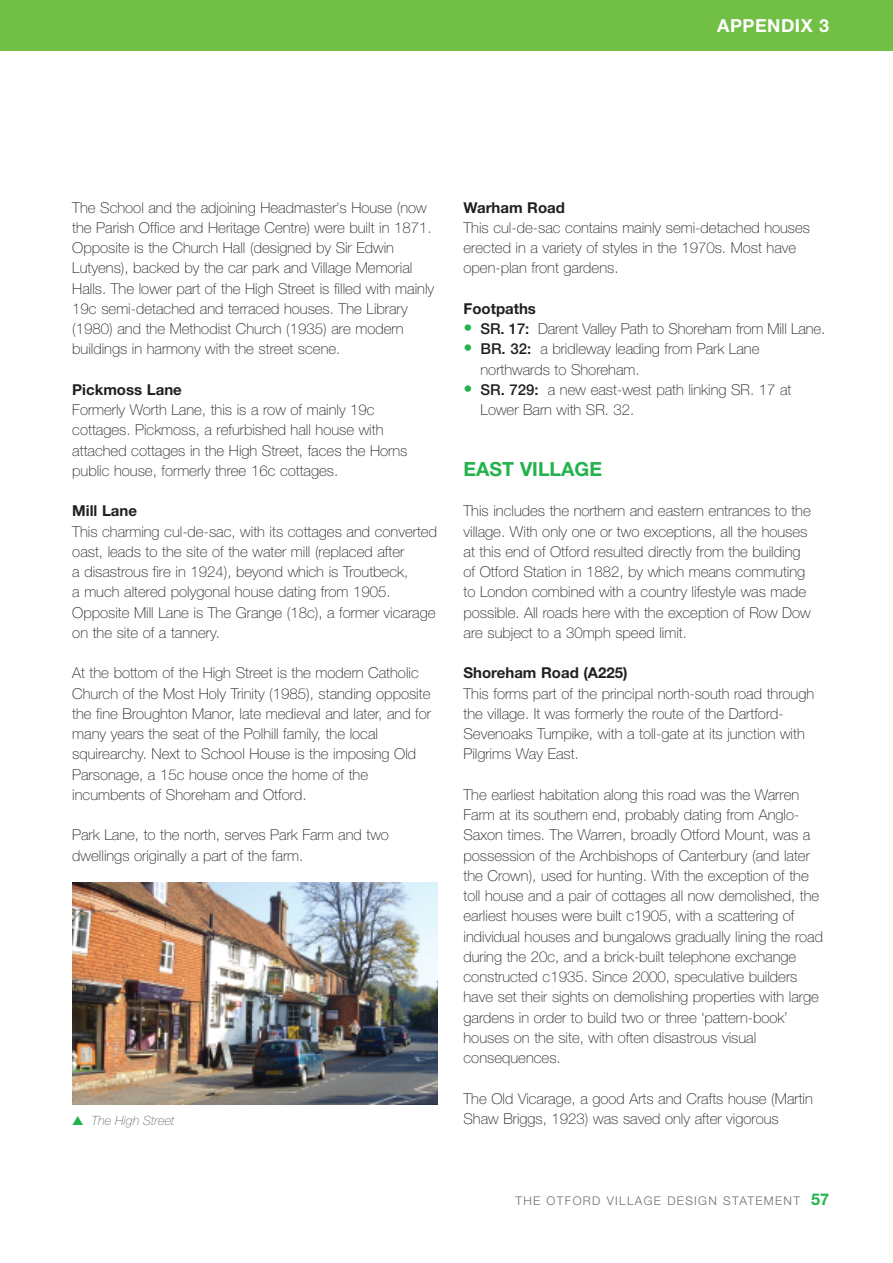
<style>
.page{position:relative;width:893px;height:1263px;background:#fff}
.page>*{position:absolute;margin:0;border:0;box-sizing:border-box;transform-origin:0 0}
.t1{font:700 19.5px "Helvetica Neue";color:#23b24b}
.t2{font:700 18px "Helvetica Neue";letter-spacing:.03em;color:#fff}
.t3{font:100 15px/20.2px "Helvetica Neue";color:#231f20}
.t4{font:700 15px "Helvetica Neue";color:#231f20}
.t5{font:italic 100 12.75px "Helvetica Neue";color:#6c6d70}
.t6{font:300 12px "Helvetica Neue";letter-spacing:.11em;color:#6c6d70}
.s1{color:#23b24b}
.s2{font-size:18px;color:#23b24b}
.s3{font-weight:500}
.s4{font-weight:700;font-size:16.2px;color:#23b24b}
</style>
<div class="page">
<div style="left:0;top:0;width:893px;height:51px;background:#71bf44"></div>
<img style="left:72px;top:882px;width:366px;height:222px">
<p class="t2" style="left:717px;top:19px;width:114px">APPENDIX 3</p>
<p class="t3" style="left:72px;top:198px;width:363px">The School and the adjoining Headmaster's House (now the Parish Office and Heritage Centre) were built in 1871.<br>Opposite is the Church Hall (designed by Sir Edwin Lutyens), backed by the car park and Village Memorial Halls. The lower part of the High Street is filled with mainly 19c semi-detached and terraced houses. The Library (1980) and the Methodist Church (1935) are modern buildings in harmony with the street scene.</p>
<p class="t4" style="left:72px;top:384px;width:111px">Pickmoss Lane</p>
<p class="t3" style="left:72px;top:401px;width:337px">Formerly Worth Lane, this is a row of mainly 19c cottages. Pickmoss, a refurbished hall house with attached cottages in the High Street, faces the Horns public house, formerly three 16c cottages.</p>
<p class="t4" style="left:72px;top:506px;width:66px">Mill Lane</p>
<p class="t3" style="left:72px;top:522px;width:366px">This charming cul-de-sac, with its cottages and converted oast, leads to the site of the water mill (replaced after<br>a disastrous fire in 1924), beyond which is Troutbeck,<br>a much altered polygonal house dating from 1905.<br>Opposite Mill Lane is The Grange (18c), a former vicarage on the site of a tannery.</p>
<p class="t3" style="left:72px;top:664px;width:360px">At the bottom of the High Street is the modern Catholic Church of the Most Holy Trinity (1985), standing opposite the fine Broughton Manor, late medieval and later, and for many years the seat of the Polhill family, the local squirearchy. Next to School House is the imposing Old Parsonage, a 15c house once the home of the incumbents of Shoreham and Otford.</p>
<p class="t3" style="left:72px;top:826px;width:318px">Park Lane, to the north, serves Park Farm and two dwellings originally a part of the farm.</p>
<p class="t5" style="left:72px;top:1115px;width:104px"><span class="s1">▲</span> The High Street</p>
<p class="t4" style="left:463px;top:202px;width:103px">Warham Road</p>
<p class="t3" style="left:463px;top:219px;width:348px">This cul-de-sac contains mainly semi-detached houses erected in a variety of styles in the 1970s. Most have open-plan front gardens.</p>
<p class="t4" style="left:463px;top:303px;width:74px">Footpaths</p>
<p class="t3" style="left:463px;top:320px;width:363px"><span class="s2">•</span> <span class="s3">SR. 17:</span> Darent Valley Path to Shoreham from Mill Lane.</p>
<p class="t3" style="left:480px;top:340px;width:280px;text-indent:-17px"><span class="s2">•</span> <span class="s3">BR. 32:</span> a bridleway leading from Park Lane northwards to Shoreham.</p>
<p class="t3" style="left:480px;top:381px;width:312px;text-indent:-17px"><span class="s2">•</span> <span class="s3">SR. 729:</span> a new east-west path linking SR. 17 at<br>Lower Barn with SR. 32.</p>
<h1 class="t1" style="left:463px;top:462px;width:140px">EAST VILLAGE</h1>
<p class="t3" style="left:463px;top:502px;width:349px">This includes the northern and eastern entrances to the village. With only one or two exceptions, all the houses at this end of Otford resulted directly from the building of Otford Station in 1882, by which means commuting to London combined with a country lifestyle was made possible. All roads here with the exception of Row Dow are subject to a 30mph speed limit.</p>
<p class="t4" style="left:463px;top:668px;width:166px">Shoreham Road (A225)</p>
<p class="t3" style="left:463px;top:684px;width:352px">This forms part of the principal north-south road through the village. It was formerly the route of the Dartford-Sevenoaks Turnpike, with a toll-gate at its junction with Pilgrims Way East.</p>
<p class="t3" style="left:463px;top:786px;width:361px">The earliest habitation along this road was the Warren Farm at its southern end, probably dating from Anglo-Saxon times. The Warren, broadly Otford Mount, was a possession of the Archbishops of Canterbury (and later the Crown), used for hunting. With the exception of the toll house and a pair of cottages all now demolished, the earliest houses were built c1905, with a scattering of individual houses and bungalows gradually lining the road during the 20c, and a brick-built telephone exchange constructed c1935. Since 2000, speculative builders have set their sights on demolishing properties with large gardens in order to build two or three ‘pattern-book’ houses on the site, with often disastrous visual consequences.</p>
<p class="t3" style="left:463px;top:1089px;width:351px">The Old Vicarage, a good Arts and Crafts house (Martin<br>Shaw Briggs, 1923) was saved only after vigorous</p>
<p class="t6" style="left:515px;top:1196px;width:315px">THE OTFORD VILLAGE DESIGN STATEMENT <span class="s4">57</span></p>
</div>
